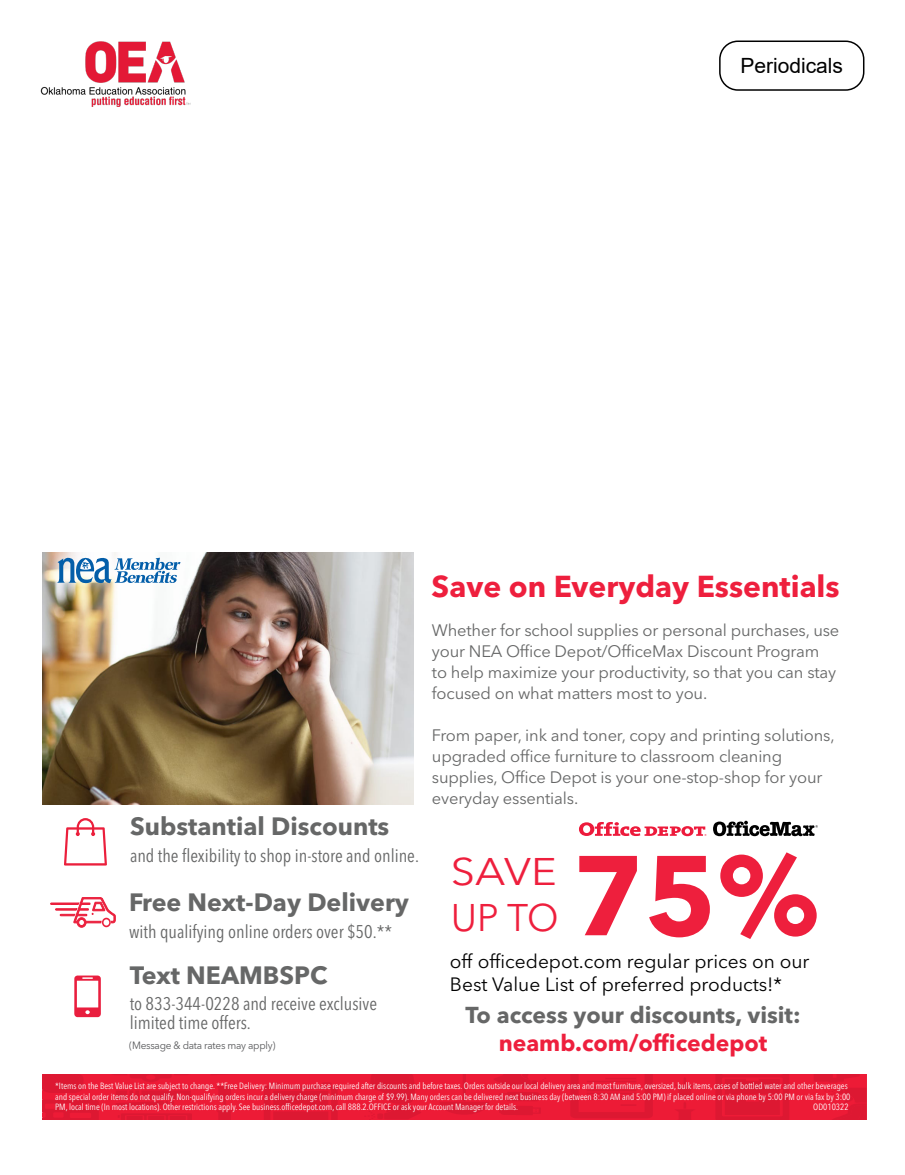
<style>
.page{position:relative;width:905px;height:1175px;background:#fff}
.page>*{position:absolute;margin:0;border:0;box-sizing:border-box;transform-origin:0 0}
.t1{font:700 112.05px "Avenir Nextfor ABG";color:#ee1f3d}
.t2{font:38.1px "Avenir Nextfor ABG";color:#ee1f3d;scale:1.13 1}
.t3{font:38.1px "Avenir Nextfor ABG";color:#ee1f3d}
.t4{font:700 30px "Avenir Nextfor ABG";color:#ee1f3d}
.t5{font:700 24.9px "Avenir Nextfor ABG";color:#666767}
.t6{font:700 22.8px "Avenir Nextfor ABG";color:#666767}
.t7{font:700 22.8px "Avenir Nextfor ABG";color:#ee1f3d}
.t8{font:21px "Arial";color:#000}
.t9{font:19.2px "Avenir Nextfor ABG";color:#000}
.t10{font:condensed 18.3px/18.3px "Avenir Nextfor ABG";color:#666767}
.t11{font:16.5px/21px "Avenir Nextfor ABG";letter-spacing:-.01em;color:#666767}
.t12{font:10.5px "Avenir Nextfor ABG";letter-spacing:-.025em;color:#58595b;scale:.96 1}
.t13{font:condensed 9px/10.5px "Avenir Nextfor ABG";color:#fff}
</style>
<div class="page">
<img style="left:41px;top:41px;width:150px;height:65px">
<div style="left:719px;top:40px;width:145px;height:51px;border:2px solid #000;border-radius:18px"></div>
<img style="left:43px;top:552px;width:371px;height:252px">
<svg style="left:43px;top:1074px;width:823px;height:46px;background:#e61934"></svg>
<svg style="left:49px;top:552px;width:140px;height:40px"></svg>
<svg style="left:57px;top:557px;width:123px;height:27px"></svg>
<svg style="left:579px;top:822px;width:127px;height:14px"></svg>
<svg style="left:713px;top:820px;width:104px;height:16px"></svg>
<svg style="left:64px;top:818px;width:43px;height:47px"></svg>
<svg style="left:50px;top:897px;width:65px;height:30px"></svg>
<svg style="left:74px;top:975px;width:27px;height:42px"></svg>
<h3 class="t8" style="left:740px;top:51px;width:104px">Periodicals</h3>
<h3 class="t5" style="left:130px;top:811px;width:261px">Substantial Discounts</h3>
<h3 class="t10" style="left:130px;top:846px;width:290px">and the flexibility to shop in-store and online.</h3>
<h3 class="t5" style="left:129px;top:886px;width:281px">Free Next-Day Delivery</h3>
<h3 class="t10" style="left:129px;top:922px;width:264px">with qualifying online orders over $50.**</h3>
<h3 class="t5" style="left:130px;top:960px;width:199px">Text NEAMBSPC</h3>
<h3 class="t10" style="left:130px;top:994px;width:249px">to 833-344-0228 and receive exclusive limited time offers.</h3>
<p class="t12" style="left:129px;top:1039px;width:154px">(Message &amp; data rates may apply)</p>
<h3 class="t4" style="left:431px;top:568px;width:409px">Save on Everyday Essentials</h3>
<h3 class="t11" style="left:432px;top:620px;width:409px">Whether for school supplies or personal purchases, use your NEA Office Depot/OfficeMax Discount Program<br>to help maximize your productivity, so that you can stay focused on what matters most to you.</h3>
<h3 class="t11" style="left:432px;top:725px;width:404px">From paper, ink and toner, copy and printing solutions, upgraded office furniture to classroom cleaning supplies, Office Depot is your one-stop-shop for your everyday essentials.</h3>
<h1 class="t1" style="left:572px;top:827px;width:248px">75%</h1>
<h3 class="t9" style="left:450px;top:973px;width:334px">Best Value List of preferred products!*</h3>
<h2 class="t2" style="left:451px;top:849px;width:95px">SAVE</h2>
<h2 class="t3" style="left:451px;top:894px;width:109px">UP TO</h2>
<h3 class="t9" style="left:450px;top:949px;width:361px">off officedepot.com regular prices on our</h3>
<h3 class="t6" style="left:465px;top:1000px;width:337px">To access your discounts, visit:</h3>
<h3 class="t7" style="left:499px;top:1029px;width:270px">neamb.com/officedepot</h3>
<p class="t13" style="left:55px;top:1080px;width:796px">*Items on the Best Value List are subject to change. **Free Delivery: Minimum purchase required after discounts and before taxes. Orders outside our local delivery area and most furniture, oversized, bulk items, cases of bottled water and other beverages and special order items do not qualify. Non-qualifying orders incur a delivery charge (minimum charge of $9.99). Many orders can be delivered next business day (between 8:30 AM and 5:00 PM) if placed online or via phone by 5:00 PM or via fax by 3:00<br>PM, local time (In most locations). Other restrictions apply. See business.officedepot.com, call 888.2.OFFICE or ask your Account Manager for details.</p>
<p class="t13" style="left:813px;top:1101px;width:37px">OD010322</p>
</div>
